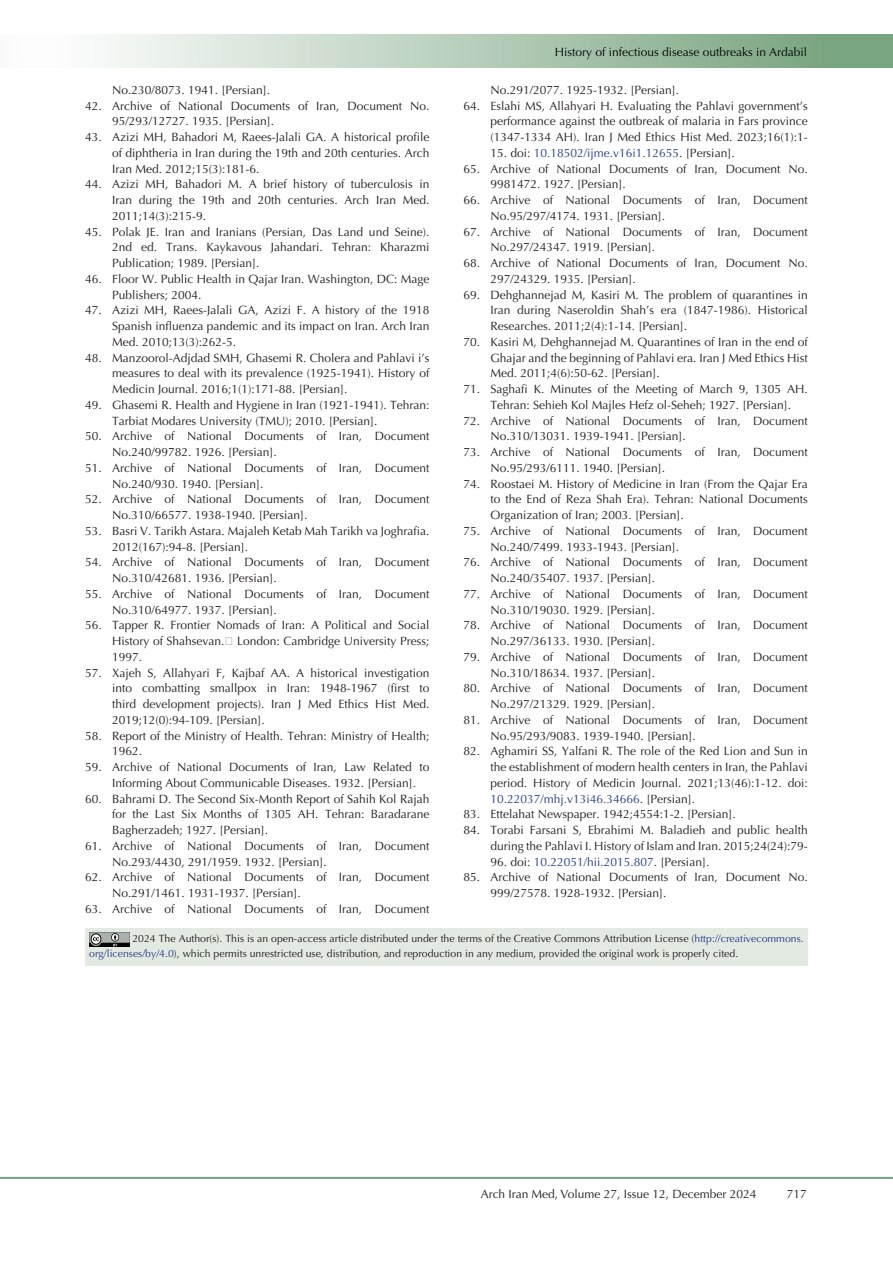
<style>
.page{position:relative;width:893px;height:1263px;background:#fff}
.page>*{position:absolute;margin:0;border:0;box-sizing:border-box;transform-origin:0 0}
.t1{font:12px/15.8px "Optima LT Std";color:#231f20}
.t2{font:12px "Optima LT Std";color:#253f8e}
.t3{font:12px "Optima LT Std";color:#040503}
.t4{font:10.5px/15px "Optima LT Std";color:#231f20}
.s1{font-family:"Times New Roman"}
.s2{color:#231f20}
.s3{color:#253f8e}
</style>
<div class="page">
<div style="left:0;top:1177px;width:893px;height:2px;background:#0099e5;border:1px solid #7aa581"></div>
<div style="left:0;top:35px;width:892px;height:33px;background:linear-gradient(to right,#fff,#719f79)"></div>
<div style="left:85px;top:928px;width:723px;height:38px;background:#e3eae2"></div>
<img style="left:89px;top:932px;width:40px;height:14px">
<p class="t1" style="left:112px;top:82px;width:160px">No.230/8073. 1941. [Persian].</p>
<p class="t1" style="left:112px;top:98px;width:319px;text-indent:-27px">42. Archive of National Documents of Iran, Document No.<br>95/293/12727. 1935. [Persian].</p>
<p class="t1" style="left:112px;top:129px;width:319px;text-align:justify;text-indent:-27px">43. Azizi MH, Bahadori M, Raees-Jalali GA. A historical profile of diphtheria in Iran during the 19th and 20th centuries. Arch Iran Med. 2012;15(3):181-6.</p>
<p class="t1" style="left:112px;top:177px;width:319px;text-align:justify;text-indent:-27px">44. Azizi MH, Bahadori M. A brief history of tuberculosis in Iran during the 19th and 20th centuries. Arch Iran Med.<br>2011;14(3):215-9.</p>
<p class="t1" style="left:112px;top:224px;width:319px;text-align:justify;text-indent:-27px">45. Polak JE. Iran and Iranians (Persian, Das Land und Seine).<br>2nd ed. Trans. Kaykavous Jahandari. Tehran: Kharazmi Publication; 1989. [Persian].</p>
<p class="t1" style="left:112px;top:271px;width:319px;text-indent:-27px">46. Floor W. Public Health in Qajar Iran. Washington, DC: Mage<br>Publishers; 2004.</p>
<p class="t1" style="left:112px;top:303px;width:319px;text-align:justify;text-indent:-27px">47. Azizi MH, Raees-Jalali GA, Azizi F. A history of the 1918<br>Spanish influenza pandemic and its impact on Iran. Arch Iran Med. 2010;13(3):262-5.</p>
<p class="t1" style="left:112px;top:350px;width:319px;text-align:justify;text-indent:-27px">48. Manzoorol-Adjdad SMH, Ghasemi R. Cholera and Pahlavi i’s measures to deal with its prevalence (1925-1941). History of Medicin Journal. 2016;1(1):171-88. [Persian].</p>
<p class="t1" style="left:112px;top:397px;width:319px;text-indent:-27px">49. Ghasemi R. Health and Hygiene in Iran (1921-1941). Tehran:<br>Tarbiat Modares University (TMU); 2010. [Persian].</p>
<p class="t1" style="left:112px;top:429px;width:319px;text-indent:-27px">50. Archive of National Documents of Iran, Document<br>No.240/99782. 1926. [Persian].</p>
<p class="t1" style="left:112px;top:460px;width:319px;text-indent:-27px">51. Archive of National Documents of Iran, Document<br>No.240/930. 1940. [Persian].</p>
<p class="t1" style="left:112px;top:492px;width:319px;text-indent:-27px">52. Archive of National Documents of Iran, Document<br>No.310/66577. 1938-1940. [Persian].</p>
<p class="t1" style="left:112px;top:523px;width:319px;text-indent:-27px">53. Basri V. Tarikh Astara. Majaleh Ketab Mah Tarikh va Joghrafia.<br>2012(167):94-8. [Persian].</p>
<p class="t1" style="left:112px;top:555px;width:319px;text-indent:-27px">54. Archive of National Documents of Iran, Document<br>No.310/42681. 1936. [Persian].</p>
<p class="t1" style="left:112px;top:586px;width:319px;text-indent:-27px">55. Archive of National Documents of Iran, Document<br>No.310/64977. 1937. [Persian].</p>
<p class="t1" style="left:112px;top:618px;width:319px;text-align:justify;text-indent:-27px">56. Tapper R. Frontier Nomads of Iran: A Political and Social History of Shahsevan.<span class="s1">‬</span> London: Cambridge University Press; 1997.</p>
<p class="t1" style="left:112px;top:665px;width:319px;text-align:justify;text-indent:-27px">57. Xajeh S, Allahyari F, Kajbaf AA. A historical investigation into combatting smallpox in Iran: 1948-1967 (first to third development projects). Iran J Med Ethics Hist Med.<br>2019;12(0):94-109. [Persian].</p>
<p class="t1" style="left:112px;top:728px;width:319px;text-indent:-27px">58. Report of the Ministry of Health. Tehran: Ministry of Health;<br>1962.</p>
<p class="t1" style="left:112px;top:759px;width:319px;text-indent:-27px">59. Archive of National Documents of Iran, Law Related to<br>Informing About Communicable Diseases. 1932. [Persian].</p>
<p class="t1" style="left:112px;top:791px;width:319px;text-align:justify;text-indent:-27px">60. Bahrami D. The Second Six-Month Report of Sahih Kol Rajah for the Last Six Months of 1305 AH. Tehran: Baradarane Bagherzadeh; 1927. [Persian].</p>
<p class="t1" style="left:112px;top:838px;width:319px;text-indent:-27px">61. Archive of National Documents of Iran, Document<br>No.293/4430, 291/1959. 1932. [Persian].</p>
<p class="t1" style="left:112px;top:870px;width:319px;text-indent:-27px">62. Archive of National Documents of Iran, Document<br>No.291/1461. 1931-1937. [Persian].</p>
<p class="t1" style="left:85px;top:901px;width:346px">63. Archive of National Documents of Iran, Document</p>
<p class="t3" style="left:555px;top:45px;width:254px">History of infectious disease outbreaks in Ardabil</p>
<p class="t1" style="left:490px;top:82px;width:190px">No.291/2077. 1925-1932. [Persian].</p>
<p class="t1" style="left:490px;top:98px;width:319px;text-align:justify;text-indent:-27px">64. Eslahi MS, Allahyari H. Evaluating the Pahlavi government’s performance against the outbreak of malaria in Fars province (1347-1334 AH). Iran J Med Ethics Hist Med. 2023;16(1):1-</p>
<p class="t2" style="left:490px;top:146px;width:246px"><span class="s2">15. doi:</span> 10.18502/ijme.v16i1.12655<span class="s2">. [Persian].</span></p>
<p class="t1" style="left:490px;top:161px;width:319px;text-indent:-27px">65. Archive of National Documents of Iran, Document No.<br>9981472. 1927. [Persian].</p>
<p class="t1" style="left:490px;top:192px;width:319px;text-indent:-27px">66. Archive of National Documents of Iran, Document<br>No.95/297/4174. 1931. [Persian].</p>
<p class="t1" style="left:490px;top:224px;width:319px;text-indent:-27px">67. Archive of National Documents of Iran, Document<br>No.297/24347. 1919. [Persian].</p>
<p class="t1" style="left:490px;top:255px;width:319px;text-indent:-27px">68. Archive of National Documents of Iran, Document No.<br>297/24329. 1935. [Persian].</p>
<p class="t1" style="left:490px;top:287px;width:319px;text-align:justify;text-indent:-27px">69. Dehghannejad M, Kasiri M. The problem of quarantines in Iran during Naseroldin Shah’s era (1847-1986). Historical Researches. 2011;2(4):1-14. [Persian].</p>
<p class="t1" style="left:490px;top:334px;width:319px;text-align:justify;text-indent:-27px">70. Kasiri M, Dehghannejad M. Quarantines of Iran in the end of Ghajar and the beginning of Pahlavi era. Iran J Med Ethics Hist Med. 2011;4(6):50-62. [Persian].</p>
<p class="t1" style="left:490px;top:381px;width:319px;text-indent:-27px">71. Saghafi K. Minutes of the Meeting of March 9, 1305 AH.<br>Tehran: Sehieh Kol Majles Hefz ol-Seheh; 1927. [Persian].</p>
<p class="t1" style="left:490px;top:413px;width:319px;text-indent:-27px">72. Archive of National Documents of Iran, Document<br>No.310/13031. 1939-1941. [Persian].</p>
<p class="t1" style="left:490px;top:444px;width:319px;text-indent:-27px">73. Archive of National Documents of Iran, Document<br>No.95/293/6111. 1940. [Persian].</p>
<p class="t1" style="left:490px;top:476px;width:319px;text-align:justify;text-indent:-27px">74. Roostaei M. History of Medicine in Iran (From the Qajar Era to the End of Reza Shah Era). Tehran: National Documents Organization of Iran; 2003. [Persian].</p>
<p class="t1" style="left:490px;top:523px;width:319px;text-indent:-27px">75. Archive of National Documents of Iran, Document<br>No.240/7499. 1933-1943. [Persian].</p>
<p class="t1" style="left:490px;top:555px;width:319px;text-indent:-27px">76. Archive of National Documents of Iran, Document<br>No.240/35407. 1937. [Persian].</p>
<p class="t1" style="left:490px;top:586px;width:319px;text-indent:-27px">77. Archive of National Documents of Iran, Document<br>No.310/19030. 1929. [Persian].</p>
<p class="t1" style="left:490px;top:618px;width:319px;text-indent:-27px">78. Archive of National Documents of Iran, Document<br>No.297/36133. 1930. [Persian].</p>
<p class="t1" style="left:490px;top:649px;width:319px;text-indent:-27px">79. Archive of National Documents of Iran, Document<br>No.310/18634. 1937. [Persian].</p>
<p class="t1" style="left:490px;top:681px;width:319px;text-indent:-27px">80. Archive of National Documents of Iran, Document<br>No.297/21329. 1929. [Persian].</p>
<p class="t1" style="left:490px;top:712px;width:319px;text-indent:-27px">81. Archive of National Documents of Iran, Document<br>No.95/293/9083. 1939-1940. [Persian].</p>
<p class="t1" style="left:490px;top:744px;width:319px;text-align:justify;text-indent:-27px">82. Aghamiri SS, Yalfani R. The role of the Red Lion and Sun in the establishment of modern health centers in Iran, the Pahlavi period. History of Medicin Journal. 2021;13(46):1-12. doi:<br><span class="s3">10.22037/mhj.v13i46.34666</span>. [Persian].</p>
<p class="t1" style="left:463px;top:807px;width:274px">83. Ettelahat Newspaper. 1942;4554:1-2. [Persian].</p>
<p class="t1" style="left:463px;top:822px;width:346px;text-align:right">84. Torabi Farsani S, Ebrahimi M. Baladieh and public health during the Pahlavi I. History of Islam and Iran. 2015;24(24):79-</p>
<p class="t2" style="left:490px;top:855px;width:220px"><span class="s2">96. doi:</span> 10.22051/hii.2015.807<span class="s2">. [Persian].</span></p>
<p class="t1" style="left:490px;top:870px;width:319px;text-indent:-27px">85. Archive of National Documents of Iran, Document No.<br>999/27578. 1928-1932. [Persian].</p>
<p class="t4" style="left:89px;top:931px;width:716px;text-indent:43px">2024 The Author(s). This is an open-access article distributed under the terms of the Creative Commons Attribution License (<span class="s3">http://creativecommons. org/licenses/by/4.0</span>), which permits unrestricted use, distribution, and reproduction in any medium, provided the original work is properly cited.</p>
<p class="t1" style="left:481px;top:1186px;width:277px">Arch Iran Med, Volume 27, Issue 12, December 2024</p>
<p class="t1" style="left:787px;top:1186px;width:22px">717</p>
</div>
